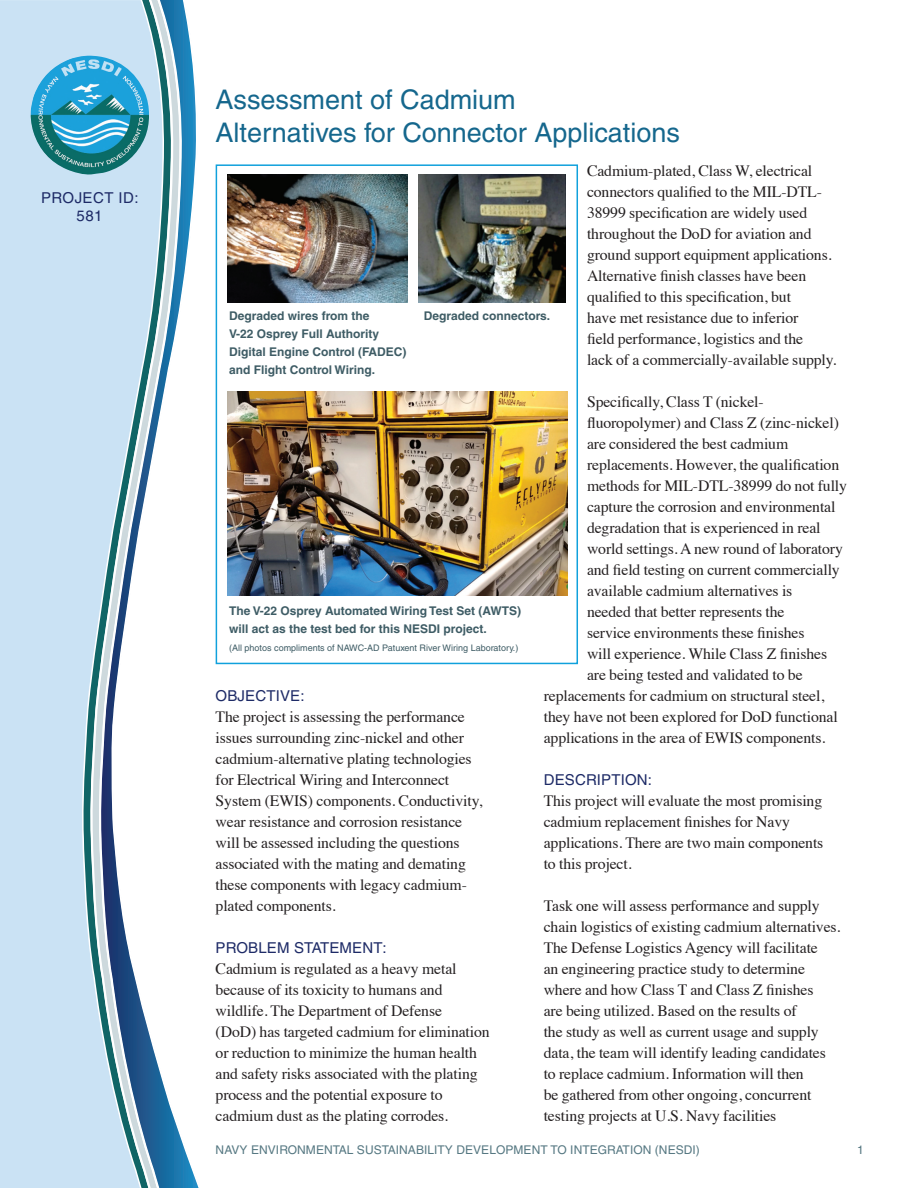
<style>
.page{position:relative;width:918px;height:1188px;background:#fff}
.page>*{position:absolute;margin:0;border:0;box-sizing:border-box;transform-origin:0 0}
.t1{font:27px/33px "Helvetica";color:#15678d}
.t2{font:15.75px/21px "Times";letter-spacing:-.01em;color:#231f20}
.t3{font:15px "Helvetica";letter-spacing:.01em;color:#1e2b67}
.t4{font:15px/18px "Helvetica";letter-spacing:.03em;color:#1e2b67;text-align:center}
.t5{font:700 12px/18px "Helvetica";color:#3e5c65}
.t6{font:12px "Helvetica";letter-spacing:.005em;color:#567882}
.t7{font:9px "Helvetica";color:#3e5c65}
</style>
<div class="page">
<div style="left:0;top:0;width:81px;height:1188px;background:#cae2f4"></div>
<img style="left:30px;top:56px;width:51px;height:120px">
<svg style="left:81px;top:0;width:9px;height:1188px;background:#acd1e2"></svg>
<svg style="left:90px;top:0;width:8px;height:1188px;background:#a8cddc"></svg>
<svg style="left:98px;top:0;width:144px;height:1188px"></svg>
<div style="left:216px;top:164px;width:362px;height:500px;border:2px solid #10a1dc"></div>
<img style="left:228px;top:174px;width:180px;height:128px">
<img style="left:418px;top:174px;width:148px;height:128px">
<img style="left:228px;top:392px;width:339px;height:204px">
<p class="t4" style="left:41px;top:188px;width:99px">PROJECT ID:<br>581</p>
<h1 class="t1" style="left:216px;top:83px;width:466px">Assessment of Cadmium<br>Alternatives for Connector Applications</h1>
<p class="t2" style="left:587px;top:159px;width:251px">Cadmium-plated, Class W, electrical connectors qualified to the MIL-DTL-38999 specification are widely used throughout the DoD for aviation and ground support equipment applications.<br>Alternative finish classes have been qualified to this specification, but<br>have met resistance due to inferior<br>field performance, logistics and the<br>lack of a commercially-available supply.</p>
<p class="t2" style="left:587px;top:390px;width:178px">Specifically, Class T (nickel-</p>
<p class="t2" style="left:587px;top:411px;width:254px">fluoropolymer) and Class Z (zinc-nickel)</p>
<p class="t2" style="left:587px;top:432px;width:203px">are considered the best cadmium</p>
<p class="t2" style="left:587px;top:453px;width:254px">replacements. However, the qualification</p>
<p class="t2" style="left:587px;top:474px;width:262px">methods for MIL-DTL-38999 do not fully</p>
<p class="t2" style="left:587px;top:495px;width:250px">capture the corrosion and environmental</p>
<p class="t2" style="left:587px;top:516px;width:235px">degradation that is experienced in real</p>
<p class="t2" style="left:587px;top:537px;width:257px">world settings. A new round of laboratory</p>
<p class="t2" style="left:587px;top:558px;width:254px">and field testing on current commercially</p>
<p class="t2" style="left:587px;top:579px;width:207px">available cadmium alternatives is</p>
<p class="t2" style="left:587px;top:600px;width:199px">needed that better represents the</p>
<p class="t2" style="left:587px;top:621px;width:219px">service environments these finishes</p>
<p class="t2" style="left:587px;top:642px;width:242px">will experience. While Class Z finishes</p>
<p class="t2" style="left:587px;top:663px;width:217px">are being tested and validated to be</p>
<p class="t2" style="left:544px;top:684px;width:282px">replacements for cadmium on structural steel,</p>
<p class="t2" style="left:544px;top:705px;width:296px">they have not been explored for DoD functional</p>
<p class="t2" style="left:544px;top:726px;width:283px">applications in the area of EWIS components.</p>
<p class="t3" style="left:544px;top:771px;width:110px">DESCRIPTION:</p>
<p class="t2" style="left:544px;top:789px;width:281px">This project will evaluate the most promising cadmium replacement finishes for Navy applications. There are two main components to this project.</p>
<p class="t2" style="left:544px;top:894px;width:298px">Task one will assess performance and supply chain logistics of existing cadmium alternatives.<br>The Defense Logistics Agency will facilitate<br>an engineering practice study to determine where and how Class T and Class Z finishes<br>are being utilized. Based on the results of<br>the study as well as current usage and supply data, the team will identify leading candidates to replace cadmium. Information will then<br>be gathered from other ongoing, concurrent testing projects at U.S. Navy facilities</p>
<p class="t5" style="left:229px;top:307px;width:179px">Degraded wires from the<br>V-22 Osprey Full Authority<br>Digital Engine Control (FADEC) and Flight Control Wiring.</p>
<p class="t5" style="left:424px;top:307px;width:128px">Degraded connectors.</p>
<p class="t5" style="left:229px;top:602px;width:293px">The V-22 Osprey Automated Wiring Test Set (AWTS) will act as the test bed for this NESDI project.</p>
<p class="t7" style="left:229px;top:643px;width:291px">(All photos compliments of NAWC-AD Patuxent River Wiring Laboratory.)</p>
<p class="t3" style="left:216px;top:687px;width:90px">OBJECTIVE:</p>
<p class="t2" style="left:216px;top:705px;width:268px">The project is assessing the performance issues surrounding zinc-nickel and other cadmium-alternative plating technologies for Electrical Wiring and Interconnect System (EWIS) components. Conductivity, wear resistance and corrosion resistance will be assessed including the questions associated with the mating and demating these components with legacy cadmium&shy;plated components.</p>
<p class="t3" style="left:216px;top:939px;width:172px">PROBLEM STATEMENT:</p>
<p class="t2" style="left:216px;top:957px;width:276px">Cadmium is regulated as a heavy metal because of its toxicity to humans and wildlife. The Department of Defense<br>(DoD) has targeted cadmium for elimination or reduction to minimize the human health and safety risks associated with the plating process and the potential exposure to cadmium dust as the plating corrodes.</p>
<p class="t6" style="left:216px;top:1143px;width:486px">NAVY ENVIRONMENTAL SUSTAINABILITY DEVELOPMENT TO INTEGRATION (NESDI)</p>
<p class="t6" style="left:857px;top:1143px;width:8px">1</p>
</div>
